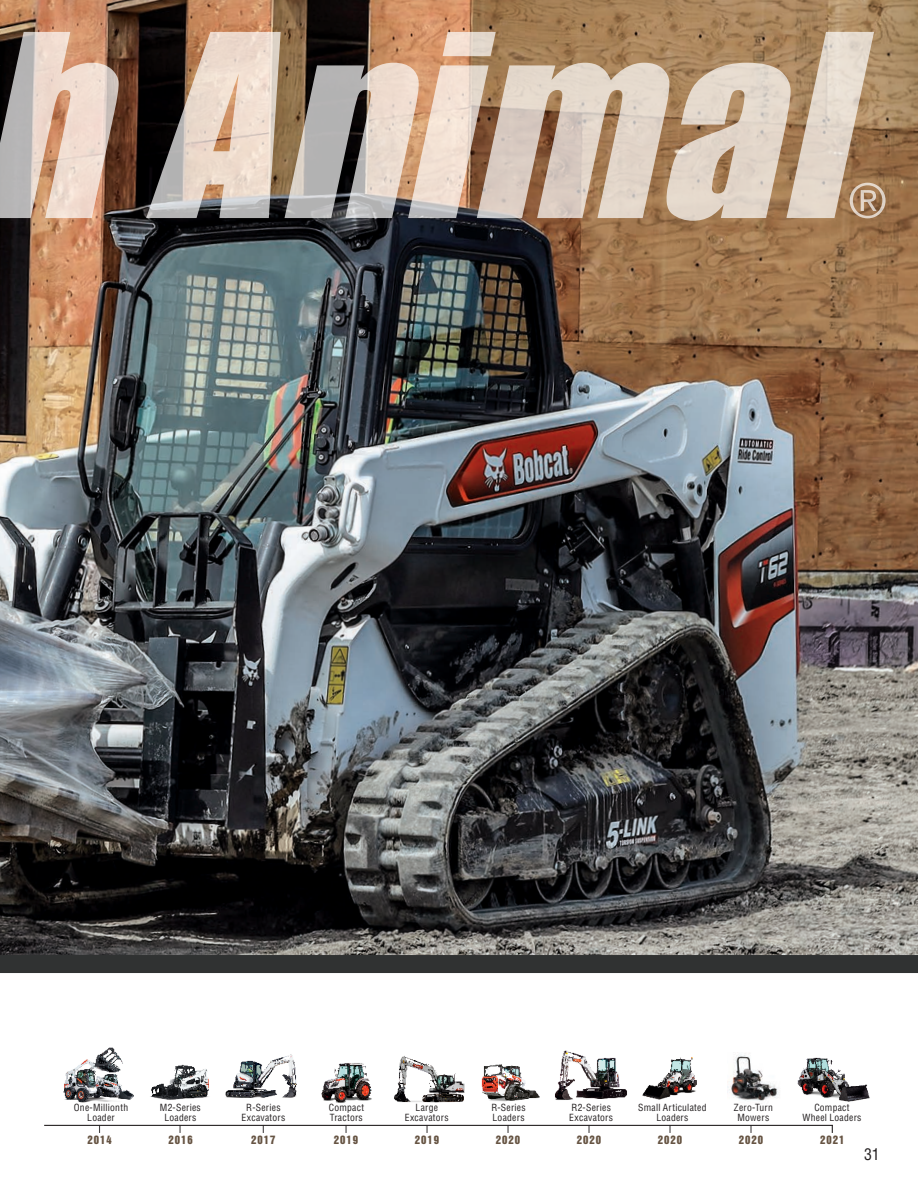
<style>
.page{position:relative;width:918px;height:1188px;background:#fff}
.page>*{position:absolute;margin:0;border:0;box-sizing:border-box;transform-origin:0 0}
.t1{font:condensed 15.75px "Helvetica";color:#231f20}
.t2{font:10.65px "Helvetica Inserat";letter-spacing:.1em;color:#665443}
.t3{font:10.65px "Helvetica Inserat";color:#665443}
.t4{font:condensed 9.6px/10.2px "Helvetica";letter-spacing:.025em;color:#231f20;text-align:center}
</style>
<div class="page">
<img style="left:0;top:0;width:918px;height:955px">
<svg style="left:0;top:32px;width:119px;height:212px"></svg>
<svg style="left:146px;top:32px;width:740px;height:189px"></svg>
<div style="left:0;top:955px;width:918px;height:18px;background:#303232"></div>
<img style="left:797px;top:1057px;width:73px;height:45px">
<img style="left:728px;top:1053px;width:51px;height:51px">
<img style="left:63px;top:1047px;width:71px;height:56px">
<img style="left:150px;top:1064px;width:59px;height:36px">
<img style="left:225px;top:1054px;width:72px;height:44px">
<hr style="left:44px;top:1125px;width:789px;height:1px;background:#231f20">
<svg style="left:179px;top:1126px;width:2px;height:7px"></svg>
<svg style="left:345px;top:1126px;width:2px;height:7px"></svg>
<svg style="left:426px;top:1126px;width:2px;height:7px"></svg>
<svg style="left:507px;top:1126px;width:2px;height:7px"></svg>
<svg style="left:588px;top:1126px;width:2px;height:7px"></svg>
<svg style="left:669px;top:1126px;width:2px;height:7px"></svg>
<svg style="left:750px;top:1126px;width:2px;height:7px"></svg>
<img style="left:321px;top:1063px;width:51px;height:40px">
<img style="left:481px;top:1064px;width:59px;height:38px">
<img style="left:555px;top:1050px;width:72px;height:50px">
<img style="left:642px;top:1057px;width:55px;height:43px">
<img style="left:394px;top:1056px;width:71px;height:47px">
<p class="t4" style="left:74px;top:1102px;width:56px">One-Millionth<br>Loader</p>
<p class="t4" style="left:160px;top:1102px;width:42px">M2-Series<br>Loaders</p>
<p class="t4" style="left:242px;top:1102px;width:45px">R-Series<br>Excavators</p>
<p class="t4" style="left:329px;top:1102px;width:37px;text-align:left">Compact<br>Tractors</p>
<p class="t4" style="left:405px;top:1102px;width:45px">Large<br>Excavators</p>
<p class="t4" style="left:491px;top:1102px;width:36px;text-align:left">R-Series<br>Loaders</p>
<p class="t4" style="left:569px;top:1102px;width:45px;text-align:left">R2-Series<br>Excavators</p>
<p class="t4" style="left:638px;top:1102px;width:70px">Small Articulated<br>Loaders</p>
<p class="t4" style="left:734px;top:1102px;width:40px">Zero-Turn<br>Mowers</p>
<p class="t4" style="left:802px;top:1102px;width:61px">Compact<br>Wheel Loaders</p>
<p class="t3" style="left:87px;top:1133px;width:26px">2014</p>
<p class="t2" style="left:168px;top:1133px;width:26px">2016</p>
<p class="t2" style="left:251px;top:1133px;width:26px">2017</p>
<p class="t2" style="left:334px;top:1133px;width:26px">2019</p>
<p class="t2" style="left:415px;top:1133px;width:26px">2019</p>
<p class="t2" style="left:496px;top:1133px;width:26px">2020</p>
<p class="t2" style="left:577px;top:1133px;width:26px">2020</p>
<p class="t2" style="left:658px;top:1133px;width:26px">2020</p>
<p class="t2" style="left:739px;top:1133px;width:26px">2020</p>
<p class="t2" style="left:820px;top:1133px;width:26px">2021</p>
<h1 class="t1" style="left:864px;top:1145px;width:17px">31</h1>
</div>
